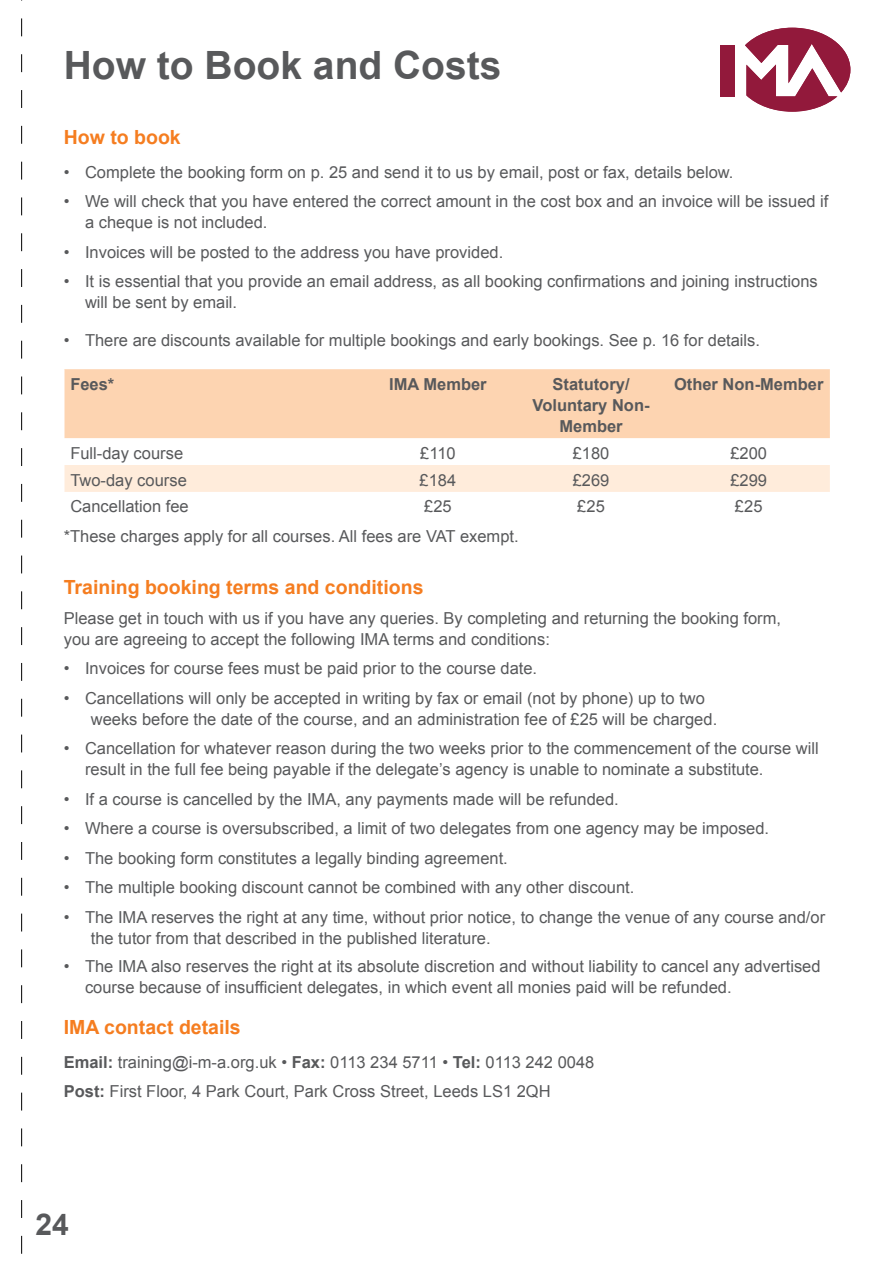
<style>
.page{position:relative;width:893px;height:1263px;background:#fff}
.page>*{position:absolute;margin:0;border:0;box-sizing:border-box;transform-origin:0 0}
.t1{font:700 39px "Arial";color:#58595b}
.t2{font:700 30px "Arial";color:#58595b}
.t3{font:700 19.5px "Arial";color:#f57d20}
.t4{font:16.5px/21px "Arial";color:#58595b}
.t5{font:700 16.5px/21px "Arial";color:#58595b;text-align:center}
.s1{font-weight:700}
</style>
<div class="page">
<div style="left:65px;top:369px;width:765px;height:69px;background:#fdd4b1"></div>
<div style="left:64px;top:465px;width:766px;height:27px;background:#ffecdb"></div>
<svg style="left:21px;top:0;width:1px;height:1254px"></svg>
<div style="left:720px;top:45px;width:14px;height:52px;background:#92193b"></div>
<svg style="left:745px;top:28px;width:105px;height:84px"></svg>
<h1 class="t1" style="left:64px;top:40px;width:439px">How to Book and Costs</h1>
<p class="t3" style="left:64px;top:124px;width:119px">How to book</p>
<p class="t4" style="left:64px;top:162px;width:668px">• Complete the booking form on p. 25 and send it to us by email, post or fax, details below.</p>
<p class="t4" style="left:85px;top:191px;width:745px;text-indent:-21px">• We will check that you have entered the correct amount in the cost box and an invoice will be issued if a cheque is not included.</p>
<p class="t4" style="left:64px;top:242px;width:438px">• Invoices will be posted to the address you have provided.</p>
<p class="t4" style="left:85px;top:271px;width:734px;text-indent:-21px">• It is essential that you provide an email address, as all booking confirmations and joining instructions will be sent by email.</p>
<p class="t4" style="left:64px;top:330px;width:695px">• There are discounts available for multiple bookings and early bookings. See p. 16 for details.</p>
<p class="t5" style="left:70px;top:374px;width:46px">Fees*</p>
<p class="t5" style="left:389px;top:374px;width:99px">IMA Member</p>
<p class="t5" style="left:533px;top:374px;width:119px">Statutory/<br>Voluntary Non-<br>Member</p>
<p class="t5" style="left:674px;top:374px;width:151px">Other Non-Member</p>
<p class="t4" style="left:70px;top:442px;width:114px">Full-day course</p>
<p class="t4" style="left:420px;top:442px;width:37px">£110</p>
<p class="t4" style="left:573px;top:442px;width:38px">£180</p>
<p class="t4" style="left:730px;top:442px;width:38px">£200</p>
<p class="t4" style="left:70px;top:469px;width:118px">Two-day course</p>
<p class="t4" style="left:420px;top:469px;width:38px">£184</p>
<p class="t4" style="left:573px;top:469px;width:38px">£269</p>
<p class="t4" style="left:730px;top:469px;width:38px">£299</p>
<p class="t4" style="left:70px;top:496px;width:120px">Cancellation fee</p>
<p class="t4" style="left:424px;top:496px;width:29px">£25</p>
<p class="t4" style="left:577px;top:496px;width:29px">£25</p>
<p class="t4" style="left:735px;top:496px;width:29px">£25</p>
<p class="t4" style="left:64px;top:526px;width:453px">*These charges apply for all courses. All fees are VAT exempt.</p>
<p class="t3" style="left:64px;top:574px;width:361px">Training booking terms and conditions</p>
<p class="t4" style="left:64px;top:608px;width:719px">Please get in touch with us if you have any queries. By completing and returning the booking form, you are agreeing to accept the following IMA terms and conditions:</p>
<p class="t4" style="left:64px;top:658px;width:472px">• Invoices for course fees must be paid prior to the course date.</p>
<p class="t4" style="left:91px;top:688px;width:625px;text-indent:-27px">• Cancellations will only be accepted in writing by fax or email (not by phone) up to two weeks before the date of the course, and an administration fee of £25 will be charged.</p>
<p class="t4" style="left:85px;top:738px;width:735px;text-indent:-21px">• Cancellation for whatever reason during the two weeks prior to the commencement of the course will result in the full fee being payable if the delegate’s agency is unable to nominate a substitute.</p>
<p class="t4" style="left:64px;top:789px;width:554px">• If a course is cancelled by the IMA, any payments made will be refunded.</p>
<p class="t4" style="left:64px;top:818px;width:704px">• Where a course is oversubscribed, a limit of two delegates from one agency may be imposed.</p>
<p class="t4" style="left:64px;top:848px;width:443px">• The booking form constitutes a legally binding agreement.</p>
<p class="t4" style="left:64px;top:877px;width:569px">• The multiple booking discount cannot be combined with any other discount.</p>
<p class="t4" style="left:91px;top:907px;width:736px;text-indent:-27px">• The IMA reserves the right at any time, without prior notice, to change the venue of any course and/or the tutor from that described in the published literature.</p>
<p class="t4" style="left:85px;top:956px;width:737px;text-indent:-21px">• The IMA also reserves the right at its absolute discretion and without liability to cancel any advertised course because of insufficient delegates, in which event all monies paid will be refunded.</p>
<p class="t3" style="left:64px;top:1014px;width:178px">IMA contact details</p>
<p class="t4" style="left:64px;top:1047px;width:532px;line-height:29.5px"><span class="s1">Email:</span> training@i-m-a.org. uk • <span class="s1">Fax:</span> 0113 234 5711 • <span class="s1">Tel:</span> 0113 242 0048<br><span class="s1">Post:</span> First Floor, 4 Park Court, Park Cross Street, Leeds LS1 2QH</p>
<h2 class="t2" style="left:35px;top:1204px;width:35px">24</h2>
</div>
